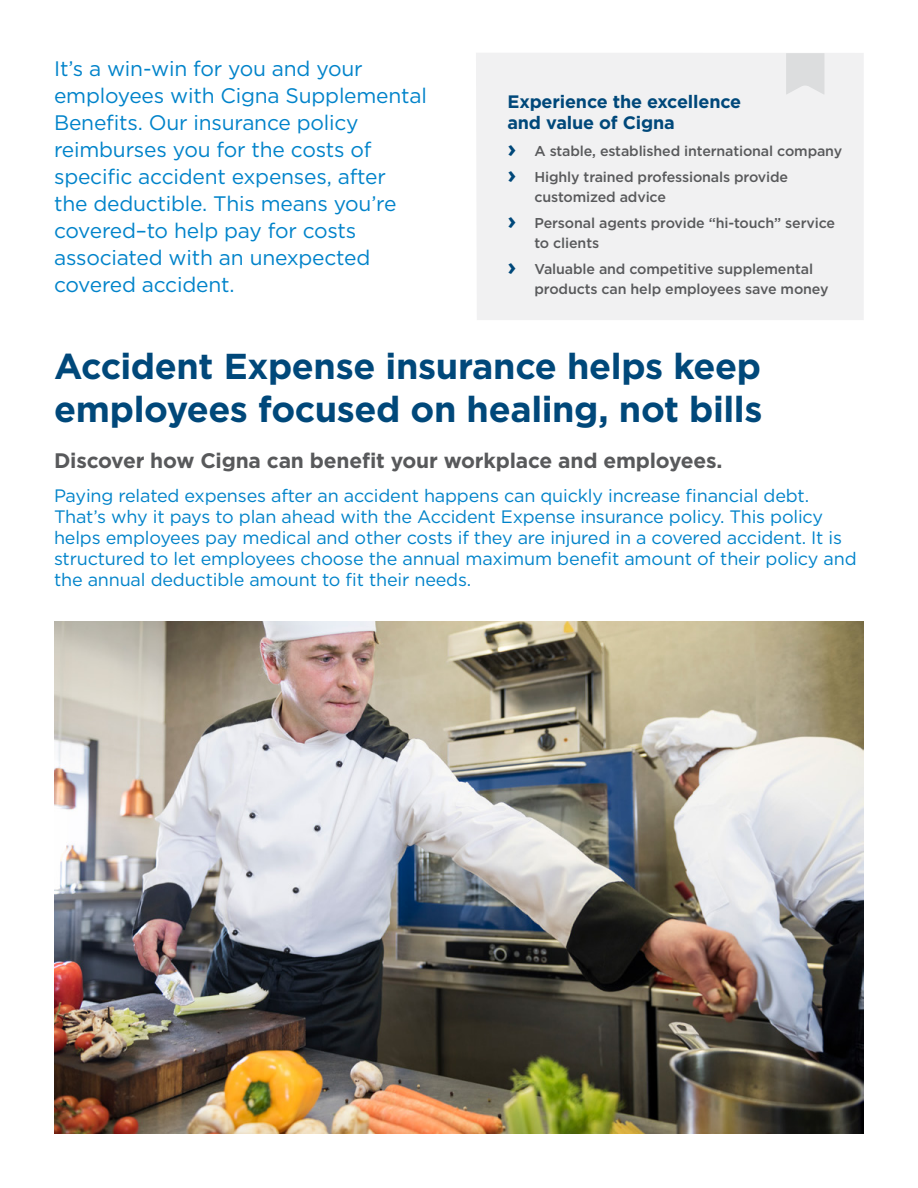
<style>
.page{position:relative;width:918px;height:1188px;background:#fff}
.page>*{position:absolute;margin:0;border:0;box-sizing:border-box;transform-origin:0 0}
.t1{font:700 36px/43.5px "Gotham";letter-spacing:-.01em;color:#00487a}
.t2{font:21px/27px "Gotham";letter-spacing:-.01em;color:#0083ca}
.t3{font:700 21px "Gotham";letter-spacing:-.01em;color:#58595b}
.t4{font:18px/21px "Gotham";letter-spacing:-.01em;color:#0083ca}
.t5{font:700 18px/21px "Gotham";letter-spacing:-.01em;color:#00487a}
.t6{font:500 14.25px/26.5px "Gotham";letter-spacing:-.01em;color:#58595b}
.s1{font-weight:700;font-size:24px;color:#00487a}
</style>
<div class="page">
<div style="left:476px;top:53px;width:388px;height:267px;background:#f1f1f2"></div>
<svg style="left:786px;top:53px;width:38px;height:41px;background:#dedfe0"></svg>
<img style="left:54px;top:621px;width:810px;height:513px">
<p class="t2" style="left:54px;top:55px;width:374px">It’s a win-win for you and your employees with Cigna Supplemental<br>Benefits. Our insurance policy reimburses you for the costs of specific accident expenses, after<br>the deductible. This means you’re covered–to help pay for costs associated with an unexpected covered accident.</p>
<p class="t5" style="left:507px;top:91px;width:235px">Experience the excellence and value of Cigna</p>
<p class="t6" style="left:507px;top:137px;width:336px"><span class="s1">›</span> A stable, established international company <span class="s1">›</span> Highly trained professionals provide</p>
<p class="t6" style="left:507px;top:183px;width:329px;text-indent:27px">customized advice<br><span class="s1">›</span> Personal agents provide “hi-touch” service</p>
<p class="t6" style="left:507px;top:229px;width:307px;text-indent:27px">to clients<br><span class="s1">›</span> Valuable and competitive supplemental</p>
<p class="t6" style="left:534px;top:275px;width:296px">products can help employees save money</p>
<h1 class="t1" style="left:54px;top:344px;width:710px">Accident Expense insurance helps keep employees focused on healing, not bills</h1>
<p class="t3" style="left:54px;top:447px;width:670px">Discover how Cigna can benefit your workplace and employees.</p>
<p class="t4" style="left:54px;top:485px;width:804px">Paying related expenses after an accident happens can quickly increase financial debt.<br>That’s why it pays to plan ahead with the Accident Expense insurance policy. This policy helps employees pay medical and other costs if they are injured in a covered accident. It is structured to let employees choose the annual maximum benefit amount of their policy and the annual deductible amount to fit their needs.</p>
</div>
